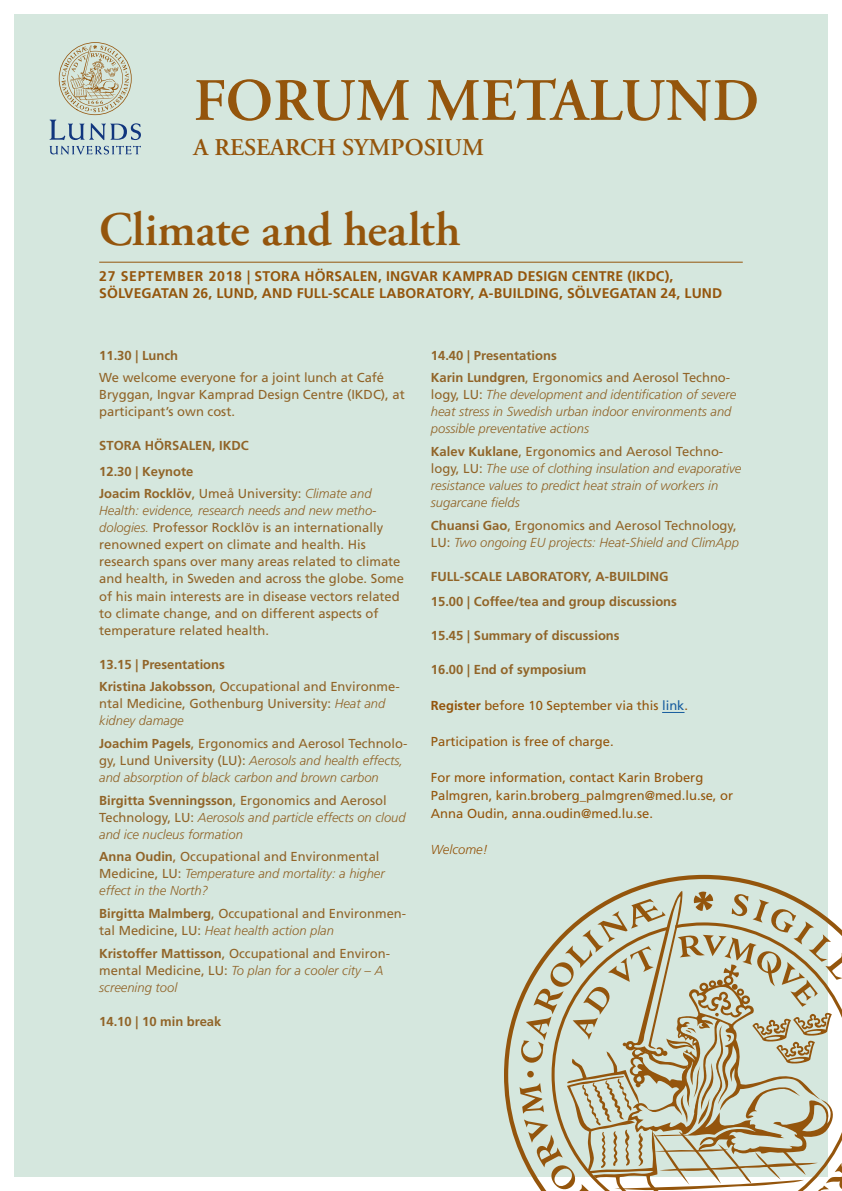
<style>
.page{position:relative;width:842px;height:1191px;background:#fff}
.page>*{position:absolute;margin:0;border:0;box-sizing:border-box;transform-origin:0 0}
.Intro_Grå_Brödtext_u{font:600 60px "Adobe Garamond Pro";color:#94550c}
.Rubrik_48_p{font:600 48px "Adobe Garamond Pro";letter-spacing:-.005em;color:#94550c}
.Intro_Grå_Brödtext_u-2{font:600 24px "Adobe Garamond Pro";color:#94550c}
.Underrad_till_48_p{font:700 14px/16.8px "Frutiger LT Std";letter-spacing:.01em;color:#94550c}
.Intro_Brons_Brödtext{font:13px/17px "Frutiger LT Std";color:#916428}
.Intro_Brons_Brödtext-2{font:italic 300 13px/17px "Frutiger LT Std";color:#916428}
.Intro_Brons_Brödtext-3{font:700 13px/22.7px "Frutiger LT Std";color:#916428}
.Intro_Brons_Brödtext-4{font:13px/18px "Frutiger LT Std";color:#94550c}
.Intro_Brons_Brödtext-5{font:italic 300 13px "Frutiger LT Std";color:#94550c}
.s1{font-weight:700}
.s2{font-weight:300;font-style:italic}
.s3{font-weight:700;font-style:normal}
.s4{font-weight:400;font-style:normal}
.s5{font-weight:400}
.s6{color:#175d9e}
</style>
<div class="page">
<div style="left:14px;top:14px;width:814px;height:1162px;background:#d5e7de"></div>
<svg style="left:50px;top:42px;width:91px;height:98px"></svg>
<svg style="left:50px;top:146px;width:91px;height:8px"></svg>
<hr style="left:99px;top:262px;width:644px;height:1px;background:#94550c">
<svg style="left:504px;top:875px;width:271px;height:302px"></svg>
<svg style="left:520px;top:888px;width:322px;height:303px"></svg>
<svg style="left:662px;top:712px;width:22px;height:1px"></svg>
<p class="Intro_Grå_Brödtext_u" style="left:194px;top:66px;width:567px">FORUM METALUND</p>
<p class="Intro_Grå_Brödtext_u-2" style="left:194px;top:133px;width:292px">A RESEARCH SYMPOSIUM</p>
<p class="Rubrik_48_p" style="left:99px;top:202px;width:363px">Climate and health</p>
<p class="Underrad_till_48_p" style="left:99px;top:268px;width:625px">27 SEPTEMBER 2018 | STORA HÖRSALEN, INGVAR KAMPRAD DESIGN CENTRE (IKDC),<br>SÖLVEGATAN 26, LUND, AND FULL-SCALE LABORATORY, A-BUILDING, SÖLVEGATAN 24, LUND</p>
<p class="Intro_Brons_Brödtext-3" style="left:99px;top:344px;width:80px">11.30 | Lunch</p>
<p class="Intro_Brons_Brödtext" style="left:99px;top:369px;width:307px">We welcome everyone for a joint lunch at Café<br>Bryggan, Ingvar Kamprad Design Centre (IKDC), at participant’s own cost.</p>
<p class="Intro_Brons_Brödtext-3" style="left:99px;top:434px;width:151px">STORA HÖRSALEN, IKDC</p>
<p class="Intro_Brons_Brödtext-3" style="left:99px;top:460px;width:96px">12.30 | Keynote</p>
<p class="Intro_Brons_Brödtext" style="left:99px;top:485px;width:306px"><span class="s1">Joacim Rocklöv</span>, Umeå University: <span class="s2">Climate and Health: evidence, research needs and new metho&shy;dologies.</span> Professor Rocklöv is an internationally renowned expert on climate and health. His research spans over many areas related to climate and health, in Sweden and across the globe. Some of his main interests are in disease vectors related to climate change, and on different aspects of temperature related health.</p>
<p class="Intro_Brons_Brödtext-3" style="left:99px;top:652px;width:127px">13.15 | Presentations</p>
<p class="Intro_Brons_Brödtext" style="left:99px;top:678px;width:302px"><span class="s1">Kristina Jakobsson</span>, Occupational and Environme&shy;ntal Medicine, Gothenburg University: <span class="s2">Heat and kidney damage</span></p>
<p class="Intro_Brons_Brödtext-2" style="left:99px;top:735px;width:310px"><span class="s3">Joachim Pagels</span><span class="s4">, Ergonomics and Aerosol Technolo&shy;gy, Lund University (LU):</span> Aerosols and health effects, and absorption of black carbon and brown carbon</p>
<p class="Intro_Brons_Brödtext-2" style="left:99px;top:791px;width:308px"><span class="s3">Birgitta Svenningsson</span><span class="s4">, Ergonomics and Aerosol<br>Technology, LU:</span> Aerosols and particle effects on cloud and ice nucleus formation</p>
<p class="Intro_Brons_Brödtext-2" style="left:99px;top:848px;width:287px"><span class="s3">Anna Oudin</span><span class="s4">, Occupational and Environmental<br>Medicine, LU:</span> Temperature and mortality: a higher effect in the North?</p>
<p class="Intro_Brons_Brödtext" style="left:99px;top:905px;width:308px"><span class="s1">Birgitta Malmberg</span>, Occupational and Environmen&shy;tal Medicine, LU: <span class="s2">Heat health action plan</span></p>
<p class="Intro_Brons_Brödtext" style="left:99px;top:944px;width:292px"><span class="s1">Kristoffer Mattisson</span>, Occupational and Environ&shy;mental Medicine, LU: <span class="s2">To plan for a cooler city – A screening tool</span></p>
<p class="Intro_Brons_Brödtext-3" style="left:99px;top:1010px;width:124px">14.10 | 10 min break</p>
<p class="Intro_Brons_Brödtext-3" style="left:431px;top:344px;width:301px">14.40 | Presentations<br>Karin Lundgren<span class="s5">, Ergonomics and Aerosol Techno-</span></p>
<p class="Intro_Brons_Brödtext-2" style="left:431px;top:386px;width:307px"><span class="s4">logy, LU:</span> The development and identification of severe heat stress in Swedish urban indoor environments and possible preventative actions</p>
<p class="Intro_Brons_Brödtext-2" style="left:431px;top:443px;width:312px"><span class="s3">Kalev Kuklane</span><span class="s4">, Ergonomics and Aerosol Techno&shy;logy, LU:</span> The use of clothing insulation and evaporative resistance values to predict heat strain of workers in sugarcane fields</p>
<p class="Intro_Brons_Brödtext-2" style="left:431px;top:517px;width:309px"><span class="s3">Chuansi Gao</span><span class="s4">, Ergonomics and Aerosol Technology,<br>LU:</span> Two ongoing EU projects: Heat-Shield and ClimApp</p>
<p class="Intro_Brons_Brödtext-3" style="left:431px;top:563px;width:248px;line-height:25.5px">FULL-SCALE LABORATORY, A-BUILDING<br>15.00 | Coffee/tea and group discussions</p>
<p class="Intro_Brons_Brödtext-3" style="left:431px;top:624px;width:190px">15.45 | Summary of discussions</p>
<p class="Intro_Brons_Brödtext-3" style="left:431px;top:658px;width:157px">16.00 | End of symposium</p>
<p class="Intro_Brons_Brödtext-4" style="left:431px;top:696px;width:259px"><span class="s1">Register</span> before 10 September via this <span class="s6">link</span>.</p>
<p class="Intro_Brons_Brödtext-4" style="left:431px;top:732px;width:184px">Participation is free of charge.</p>
<p class="Intro_Brons_Brödtext-4" style="left:431px;top:768px;width:304px">For more information, contact Karin Broberg<br>Palmgren, karin.broberg_palmgren@med.lu.se, or<br>Anna Oudin, anna.oudin@med.lu.se.</p>
<p class="Intro_Brons_Brödtext-5" style="left:431px;top:842px;width:58px">Welcome!</p>
</div>
